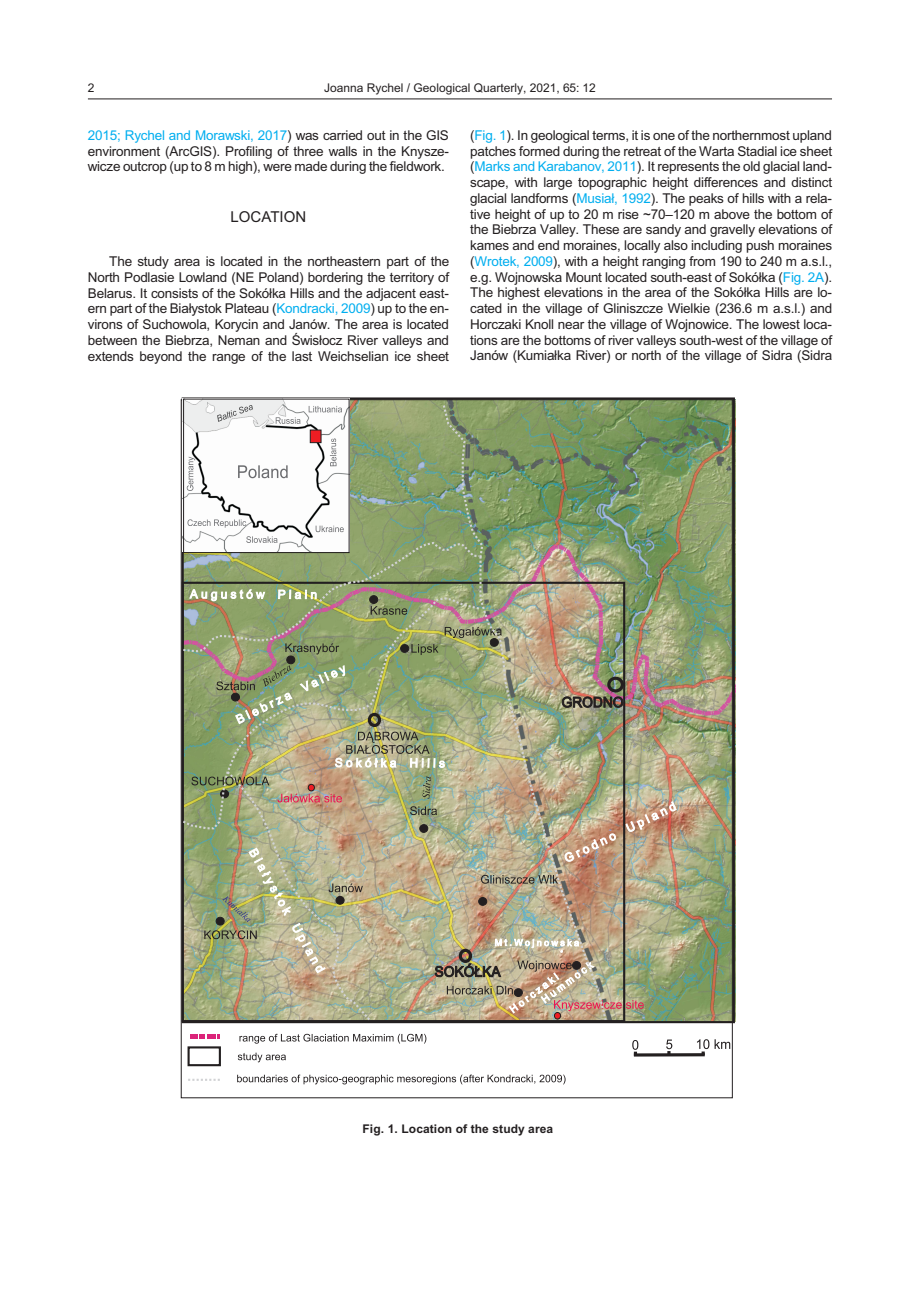
<style>
.page{position:relative;width:921px;height:1290px;background:#fff}
.page>*{position:absolute;margin:0;border:0;box-sizing:border-box;transform-origin:0 0}
.t1{font:15px "Arial";color:#231f20}
.t2{font:13.5px/15.8px "Arial";letter-spacing:-.015em;color:#231f20;text-align:justify}
.t3{font:12px "Arial";color:#231f20}
.t4{font:700 12px "Arial";letter-spacing:.01em;color:#231f20}
.s1{color:#00aeef}
</style>
<div class="page">
<hr style="left:88px;top:99px;width:744px;height:1px;background:#231f20">
<img style="left:185px;top:401px;width:546px;height:619px">
<svg style="left:190px;top:1035px;width:30px;height:4px"></svg>
<svg style="left:239px;top:1034px;width:187px;height:10px"></svg>
<svg style="left:238px;top:1053px;width:48px;height:9px"></svg>
<svg style="left:237px;top:1075px;width:329px;height:9px"></svg>
<svg style="left:634px;top:1053px;width:71px;height:4px"></svg>
<svg style="left:632px;top:1040px;width:6px;height:16px"></svg>
<svg style="left:666px;top:1040px;width:6px;height:15px"></svg>
<svg style="left:697px;top:1039px;width:33px;height:16px"></svg>
<div style="left:188px;top:1046px;width:33px;height:20px;border:2px solid #231f20"></div>
<svg style="left:608px;top:697px;width:14px;height:11px"></svg>
<div style="left:607px;top:677px;width:17px;height:16px;border:3px solid #231f20;border-radius:50%"></div>
<svg style="left:188px;top:1079px;width:32px;height:2px"></svg>
<img style="left:483px;top:554px;width:125px;height:178px">
<img style="left:181px;top:655px;width:302px;height:176px">
<svg style="left:181px;top:401px;width:321px;height:254px"></svg>
<img style="left:191px;top:732px;width:485px;height:292px">
<p class="t3" style="left:88px;top:83px;width:8px">2</p>
<p class="t3" style="left:324px;top:83px;width:273px">Joanna Rychel / Geological Quarterly, 2021, 65: 12</p>
<p class="t2" style="left:88px;top:129px;width:363px"><span class="s1">2015; Rychel and Morawski, 2017</span>) was car ried out in the GIS en vi ron ment (ArcGIS). Pro fil ing of three walls in the Knysze - wicze out crop (up to 8 m high), were made dur ing the field work.</p>
<p class="t1" style="left:231px;top:212px;width:77px">LOCATION</p>
<p class="t2" style="left:88px;top:255px;width:363px;text-indent:21px">The study area is lo cated in the north east ern part of the North Podlasie Lowland (NE Po land) bor der ing the ter ri tory of Belarus. It con sists of the Sokó³ka Hills and the ad ja cent east - ern part of the Bia³ystok Pla teau (<span class="s1">Kondracki, 2009</span>) up to the en - vi rons of Suchowola, Korycin and Janów. The area is lo cated be tween the Biebrza, Neman and Œwis³ocz River val leys and ex tends be yond the range of the last Weichselian ice sheet</p>
<p class="t2" style="left:470px;top:129px;width:364px">(<span class="s1">Fig. 1</span>). In geo log i cal terms, it is one of the north ern most up land patches formed dur ing the re treat of the Warta Stadial ice sheet (<span class="s1">Marks and Karabanov, 2011</span>). It rep re sents the old gla cial land - scape, with large top o graphic height dif fer ences and dis tinct gla cial land forms (<span class="s1">Musia³, 1992</span>). The peaks of hills with a rel a - tive height of up to 20 m rise ~70–120 m above the bot tom of the Biebrza Val ley. These are sandy and grav elly el e va tions of kames and end mo raines, lo cally also in clud ing push mo raines (<span class="s1">Wrotek, 2009</span>), with a height rang ing from 190 to 240 m a.s.l., e.g. Wojnowska Mount lo cated south-east of Sokó³ka (<span class="s1">Fig. 2A</span>).<br>The high est el e va tions in the area of the Sokó³ka Hills are lo - cated in the vil lage of Gliniszcze Wielkie (236.6 m a.s.l.) and Horczaki Knoll near the vil lage of Wojnowice. The lowest lo ca - tions are the bot toms of river val leys south-west of the vil lage of Janów (Kumia³ka River) or north of the vil lage of Sidra (Sidra</p>
<p class="t4" style="left:363px;top:1124px;width:192px">Fig. 1. Lo ca tion of the study area</p>
</div>
